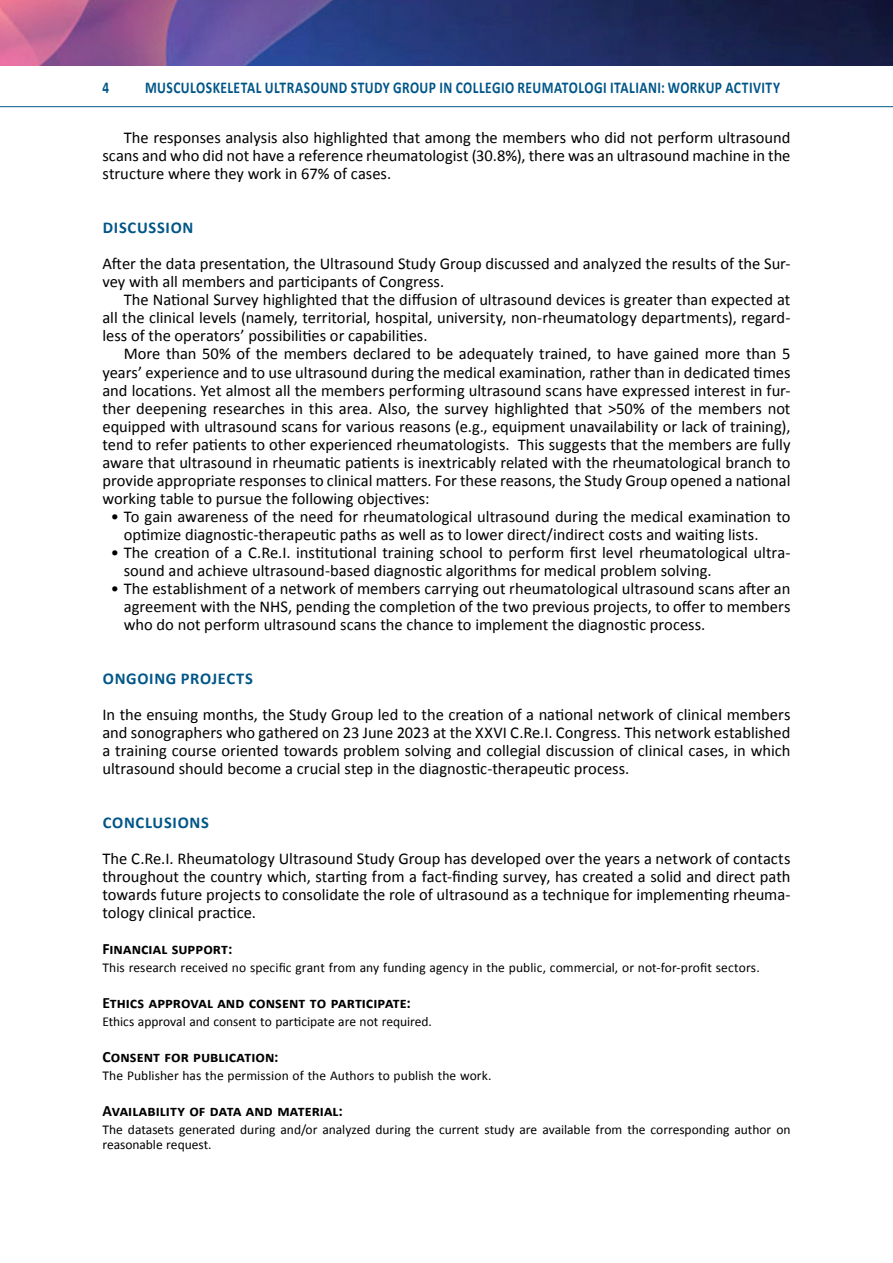
<style>
.page{position:relative;width:893px;height:1263px;background:#fff}
.page>*{position:absolute;margin:0;border:0;box-sizing:border-box;transform-origin:0 0}
.t1{font:16.5px/18px "Calibri";color:#000;text-align:justify}
.t2{font:700 16.5px "Calibri";letter-spacing:.035em;color:#005688;scale:.82 1}
.t3{font:700 16.5px "Calibri";letter-spacing:.035em;color:#005688}
.t4{font:700 16.5px "Calibri";letter-spacing:.035em;color:#005688;scale:.8 1}
.t5{font:700 15.75px "Calibri";color:#000}
.t6{font:13.5px/15px "Calibri";color:#000}
</style>
<div class="page">
<hr style="left:0;top:106px;width:893px;height:1px;background:#005688">
<img style="left:0;top:0;width:893px;height:66px">
<p class="t4" style="left:102px;top:77px;width:10px">4</p>
<p class="t2" style="left:145px;top:77px;width:776px">MUSCULOSKELETAL ULTRASOUND STUDY GROUP IN COLLEGIO REUMATOLOGI ITALIANI: WORKUP ACTIVITY</p>
<p class="t1" style="left:102px;top:128px;width:689px;text-indent:21px">The responses analysis also highlighted that among the members who did not perform ultrasound scans and who did not have a reference rheumatologist (30.8%), there was an ultrasound machine in the structure where they work in 67% of cases.</p>
<p class="t3" style="left:103px;top:218px;width:92px">DISCUSSION</p>
<p class="t1" style="left:102px;top:254px;width:689px">After the data presentation, the Ultrasound Study Group discussed and analyzed the results of the Sur&shy;vey with all members and participants of Congress.</p>
<p class="t1" style="left:102px;top:290px;width:689px;text-indent:21px">The National Survey highlighted that the diffusion of ultrasound devices is greater than expected at all the clinical levels (namely, territorial, hospital, university, non-rheumatology departments), regard&shy;less of the operators’ possibilities or capabilities.</p>
<p class="t1" style="left:102px;top:344px;width:689px;text-indent:21px">More than 50% of the members declared to be adequately trained, to have gained more than 5 years’ experience and to use ultrasound during the medical examination, rather than in dedicated times and locations. Yet almost all the members performing ultrasound scans have expressed interest in fur&shy;ther deepening researches in this area. Also, the survey highlighted that &gt;50% of the members not equipped with ultrasound scans for various reasons (e.g., equipment unavailability or lack of training), tend to refer patients to other experienced rheumatologists. This suggests that the members are fully aware that ultrasound in rheumatic patients is inextricably related with the rheumatological branch to provide appropriate responses to clinical matters. For these reasons, the Study Group opened a national working table to pursue the following objectives:</p>
<p class="t1" style="left:124px;top:506px;width:668px;text-indent:-13px">• To gain awareness of the need for rheumatological ultrasound during the medical examination to optimize diagnostic-therapeutic paths as well as to lower direct/indirect costs and waiting lists.</p>
<p class="t1" style="left:124px;top:542px;width:668px;text-indent:-13px">• The creation of a C.Re.I. institutional training school to perform first level rheumatological ultra&shy;sound and achieve ultrasound-based diagnostic algorithms for medical problem solving.</p>
<p class="t1" style="left:124px;top:578px;width:668px;text-indent:-13px">• The establishment of a network of members carrying out rheumatological ultrasound scans after an agreement with the NHS, pending the completion of the two previous projects, to offer to members who do not perform ultrasound scans the chance to implement the diagnostic process.</p>
<p class="t3" style="left:103px;top:668px;width:152px">ONGOING PROJECTS</p>
<p class="t1" style="left:102px;top:704px;width:689px">In the ensuing months, the Study Group led to the creation of a national network of clinical members and sonographers who gathered on 23 June 2023 at the XXVI C.Re.I. Congress. This network established a training course oriented towards problem solving and collegial discussion of clinical cases, in which ultrasound should become a crucial step in the diagnostic-therapeutic process.</p>
<p class="t3" style="left:103px;top:812px;width:108px">CONCLUSIONS</p>
<p class="t1" style="left:102px;top:848px;width:689px">The C.Re.I. Rheumatology Ultrasound Study Group has developed over the years a network of contacts throughout the country which, starting from a fact-finding survey, has created a solid and direct path towards future projects to consolidate the role of ultrasound as a technique for implementing rheuma&shy;tology clinical practice.</p>
<p class="t5" style="left:102px;top:938px;width:131px">Financial support:</p>
<p class="t6" style="left:102px;top:959px;width:659px">This research received no specific grant from any funding agency in the public, commercial, or not-for-profit sectors.</p>
<p class="t5" style="left:102px;top:992px;width:310px">Ethics approval and consent to participate:</p>
<p class="t6" style="left:102px;top:1013px;width:331px">Ethics approval and consent to participate are not required.</p>
<p class="t5" style="left:102px;top:1046px;width:178px">Consent for publication:</p>
<p class="t6" style="left:102px;top:1067px;width:391px">The Publisher has the permission of the Authors to publish the work.</p>
<p class="t5" style="left:102px;top:1100px;width:242px">Availability of data and material:</p>
<p class="t6" style="left:102px;top:1121px;width:689px">The datasets generated during and/or analyzed during the current study are available from the corresponding author on reasonable request.</p>
</div>
